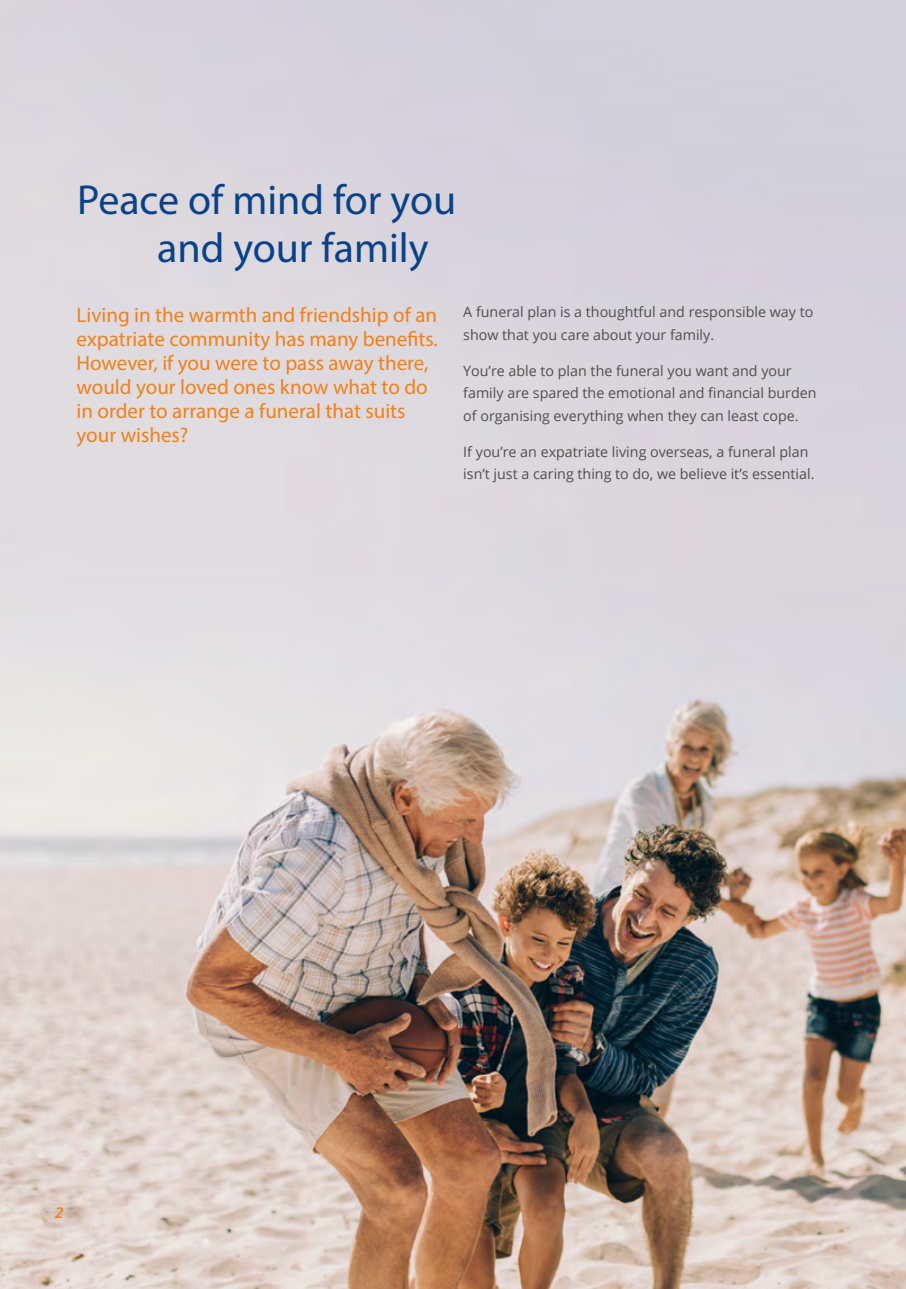
<style>
.page{position:relative;width:906px;height:1289px;background:#fff}
.page>*{position:absolute;margin:0;border:0;box-sizing:border-box;transform-origin:0 0}
.t1{font:42px/48px "Myriad Pro";color:#094288}
.t2{font:21px/24px "Myriad Pro";color:#ef811d}
.t3{font:italic 600 15px "Open Sans";color:#ef811d}
.t4{font:14.25px/22.5px "Open Sans";color:#514d4c}
</style>
<div class="page">
<img style="left:0;top:0;width:906px;height:1288px">
<h1 class="t1" style="left:157px;top:176px;width:300px;text-indent:-80px">Peace of mind for you and your family</h1>
<h2 class="t2" style="left:77px;top:303px;width:363px">Living in the warmth and friendship of an expatriate community has many benefits.<br>However, if you were to pass away there, would your loved ones know what to do in order to arrange a funeral that suits your wishes?</h2>
<p class="t4" style="left:463px;top:300px;width:351px">A funeral plan is a thoughtful and responsible way to show that you care about your family.</p>
<p class="t4" style="left:463px;top:359px;width:355px">You’re able to plan the funeral you want and your family are spared the emotional and financial burden of organising everything when they can least cope.</p>
<p class="t4" style="left:463px;top:440px;width:353px">If you’re an expatriate living overseas, a funeral plan isn’t just a caring thing to do, we believe it’s essential.</p>
<p class="t3" style="left:55px;top:1202px;width:10px">2</p>
</div>
